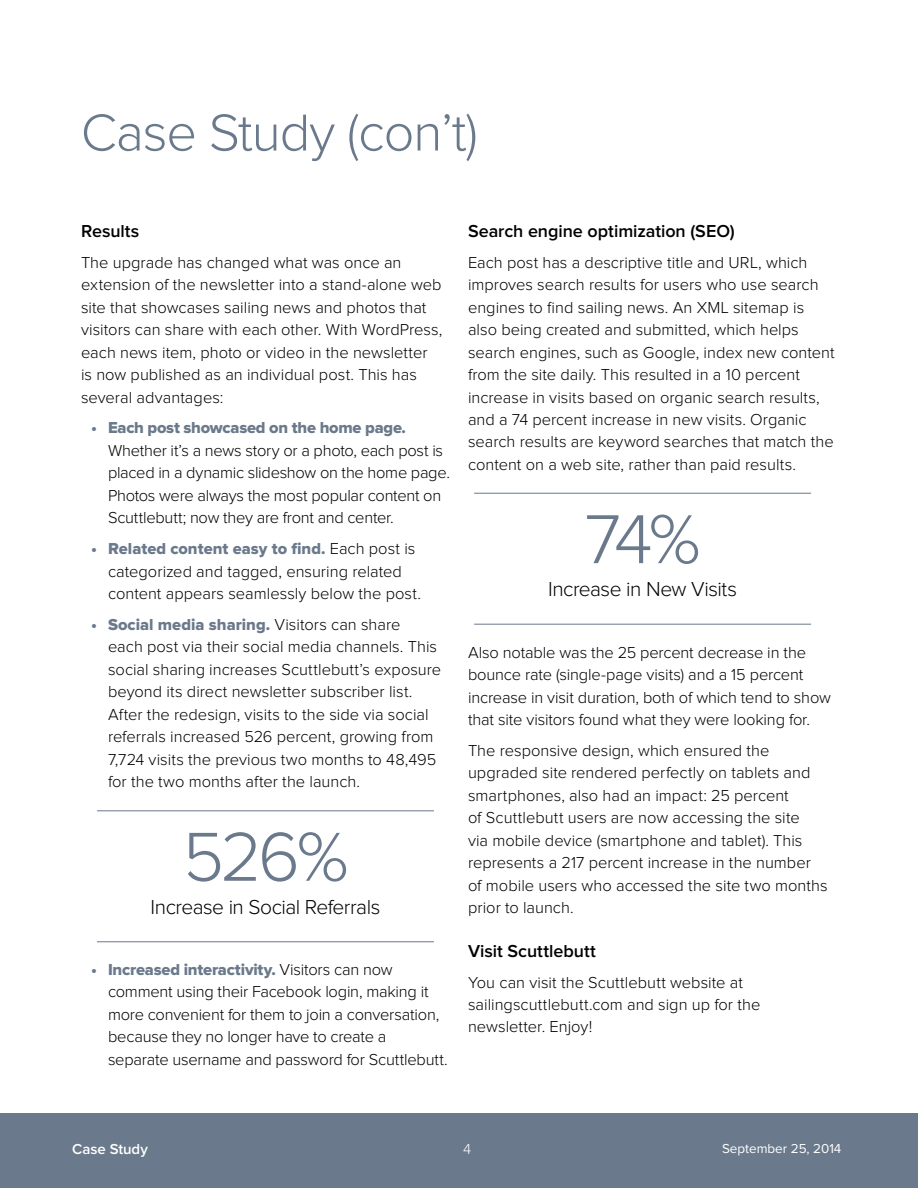
<style>
.page{position:relative;width:918px;height:1188px;background:#fff}
.page>*{position:absolute;margin:0;border:0;box-sizing:border-box;transform-origin:0 0}
.t1{font:300 71.7px "Proxima Nova";color:#6a798b}
.t2{font:300 53.85px "Proxima Nova";letter-spacing:-.02em;color:#6a798b}
.t3{font:300 21px "Proxima Nova";letter-spacing:-.025em;color:#000}
.t4{font:600 18px "Proxima Nova";color:#000}
.t5{font:300 16.5px/22.5px "Proxima Nova";color:#000}
.t6{font:16.5px "Proxima Nova Extrabld";letter-spacing:-.01em;color:#6a798b}
.t7{font:600 15px "Proxima Nova";color:#fff}
.t8{font:300 15px "Proxima Nova";color:#fff}
.t9{font:13.5px "Proxima Nova";color:#fff}
.s1{font-family:"Proxima Nova";font-weight:300;color:#000}
</style>
<div class="page">
<div style="left:0;top:1113px;width:918px;height:75px;background:#6a798b"></div>
<hr style="left:97px;top:810px;width:337px;height:1px;background:#6a798b">
<hr style="left:97px;top:941px;width:337px;height:1px;background:#6a798b">
<hr style="left:474px;top:493px;width:337px;height:1px;background:#6a798b">
<hr style="left:474px;top:624px;width:337px;height:1px;background:#6a798b">
<h2 class="t2" style="left:81px;top:108px;width:398px">Case Study (con’t)</h2>
<p class="t4" style="left:81px;top:223px;width:60px">Results</p>
<p class="t5" style="left:81px;top:252px;width:363px">The upgrade has changed what was once an extension of the newsletter into a stand-alone web site that showcases sailing news and photos that visitors can share with each other. With WordPress, each news item, photo or video in the newsletter is now published as an individual post. This has several advantages:</p>
<p class="t6" style="left:91px;top:420px;width:317px">• Each post showcased on the home page.</p>
<p class="t5" style="left:108px;top:440px;width:343px">Whether it’s a news story or a photo, each post is placed in a dynamic slideshow on the home page.<br>Photos were always the most popular content on Scuttlebutt; now they are front and center.</p>
<p class="t6" style="left:91px;top:541px;width:326px">• Related content easy to find. <span class="s1">Each post is</span></p>
<p class="t5" style="left:108px;top:561px;width:314px">categorized and tagged, ensuring related content appears seamlessly below the post.</p>
<p class="t6" style="left:91px;top:617px;width:311px">• Social media sharing. <span class="s1">Visitors can share</span></p>
<p class="t5" style="left:108px;top:636px;width:335px">each post via their social media channels. This social sharing increases Scuttlebutt’s exposure beyond its direct newsletter subscriber list.<br>After the redesign, visits to the side via social referrals increased 526 percent, growing from 7,724 visits the previous two months to 48,495 for the two months after the launch.</p>
<h1 class="t1" style="left:183px;top:824px;width:167px">526%</h1>
<p class="t3" style="left:151px;top:897px;width:231px">Increase in Social Referrals</p>
<p class="t6" style="left:91px;top:962px;width:303px">• Increased interactivity. <span class="s1">Visitors can now</span></p>
<p class="t5" style="left:108px;top:981px;width:341px">comment using their Facebook login, making it more convenient for them to join a conversation, because they no longer have to create a separate username and password for Scuttlebutt.</p>
<p class="t4" style="left:468px;top:223px;width:268px">Search engine optimization (SEO)</p>
<p class="t5" style="left:468px;top:252px;width:368px">Each post has a descriptive title and URL, which improves search results for users who use search engines to find sailing news. An XML sitemap is also being created and submitted, which helps search engines, such as Google, index new content from the site daily. This resulted in a 10 percent increase in visits based on organic search results, and a 74 percent increase in new visits. Organic search results are keyword searches that match the content on a web site, rather than paid results.</p>
<h1 class="t1" style="left:585px;top:507px;width:117px">74%</h1>
<p class="t3" style="left:548px;top:580px;width:190px">Increase in New Visits</p>
<p class="t5" style="left:468px;top:642px;width:365px">Also notable was the 25 percent decrease in the bounce rate (single-page visits) and a 15 percent increase in visit duration, both of which tend to show that site visitors found what they were looking for.</p>
<p class="t5" style="left:468px;top:740px;width:361px">The responsive design, which ensured the upgraded site rendered perfectly on tablets and smartphones, also had an impact: 25 percent<br>of Scuttlebutt users are now accessing the site<br>via mobile device (smartphone and tablet). This represents a 217 percent increase in the number of mobile users who accessed the site two months prior to launch.</p>
<p class="t4" style="left:468px;top:942px;width:129px">Visit Scuttlebutt</p>
<p class="t5" style="left:468px;top:972px;width:294px">You can visit the Scuttlebutt website at sailingscuttlebutt.com and sign up for the newsletter. Enjoy!</p>
<p class="t7" style="left:72px;top:1142px;width:77px">Case Study</p>
<p class="t8" style="left:463px;top:1142px;width:10px">4</p>
<p class="t9" style="left:722px;top:1142px;width:121px">September 25, 2014</p>
</div>
